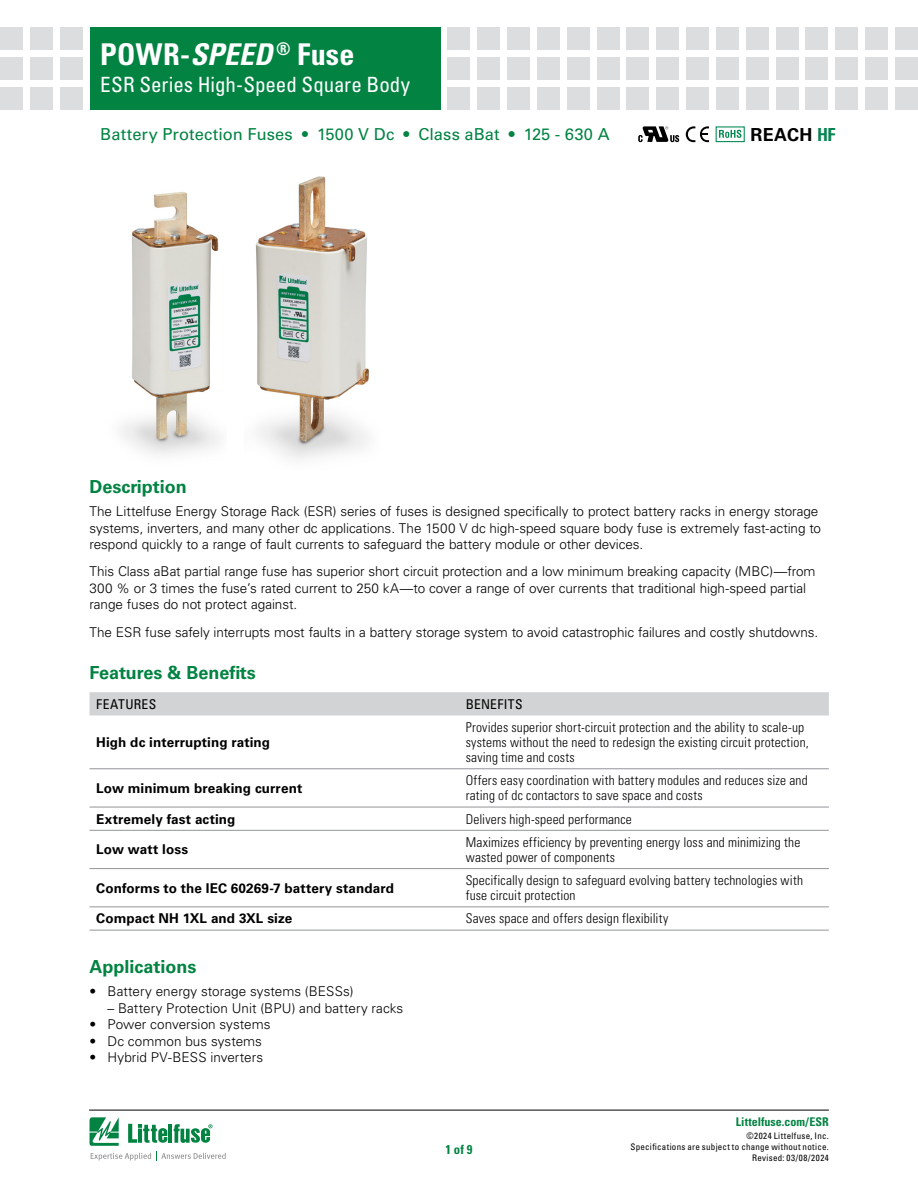
<style>
.page{position:relative;width:918px;height:1188px;background:#fff}
.page>*{position:absolute;margin:0;border:0;box-sizing:border-box;transform-origin:0 0}
.t1{font:700 condensed 30px "Univers LT Std";letter-spacing:.005em;color:#fff}
.t2{font:condensed 21px "Univers LT Std";color:#fff}
.FACTS_HEAD{font:700 18px "Univers LT Std";color:#028342}
.t3{font:700 18px "Univers LT Std";letter-spacing:.025em;color:#000}
.PRODUCT_SUBHEAD{font:16.5px "Univers LT Std";letter-spacing:.005em;color:#028342}
.Body_1{font:300 13.5px/16.5px "Univers LT Std";letter-spacing:-.005em;color:#000}
.Benefit_column_text{font:300 condensed 13.5px/15px "Univers LT Std";letter-spacing:.015em;color:#000}
.Feature_column_text{font:700 13.5px "Univers LT Std";letter-spacing:.005em;color:#000}
.F___B_header_text{font:condensed 13.5px "Univers LT Std";letter-spacing:.025em;color:#000}
.t4{font:700 condensed 12.75px "Univers LT Std";color:#028342}
.t5{font:700 condensed 12px "Univers LT Std";letter-spacing:.005em;color:#028342}
.t6{font:condensed 9px/10.8px "Univers LT Std";letter-spacing:.03em;color:#000;text-align:right}
.s1{font-style:italic}
.s2{font-stretch:condensed;color:#088454}
</style>
<div class="page">
<hr style="left:89px;top:1110px;width:740px;height:1px;background:#000">
<div style="left:90px;top:27px;width:351px;height:82px;background:#028342"></div>
<div style="left:60px;top:27px;width:23px;height:23px;background:#dcddde"></div>
<div style="left:60px;top:57px;width:23px;height:23px;background:#dcddde"></div>
<div style="left:60px;top:87px;width:23px;height:22px;background:#dcddde"></div>
<div style="left:30px;top:27px;width:23px;height:23px;background:#dcddde"></div>
<div style="left:30px;top:57px;width:23px;height:23px;background:#dcddde"></div>
<div style="left:30px;top:87px;width:23px;height:22px;background:#dcddde"></div>
<div style="left:0;top:27px;width:23px;height:23px;background:#dcddde"></div>
<div style="left:0;top:57px;width:23px;height:23px;background:#dcddde"></div>
<div style="left:0;top:87px;width:23px;height:22px;background:#dcddde"></div>
<div style="left:448px;top:27px;width:22px;height:23px;background:#dcddde"></div>
<div style="left:448px;top:57px;width:22px;height:23px;background:#dcddde"></div>
<div style="left:448px;top:87px;width:22px;height:22px;background:#dcddde"></div>
<div style="left:477px;top:27px;width:23px;height:23px;background:#dcddde"></div>
<div style="left:477px;top:57px;width:23px;height:23px;background:#dcddde"></div>
<div style="left:477px;top:87px;width:23px;height:22px;background:#dcddde"></div>
<div style="left:507px;top:27px;width:23px;height:23px;background:#dcddde"></div>
<div style="left:507px;top:57px;width:23px;height:23px;background:#dcddde"></div>
<div style="left:507px;top:87px;width:23px;height:22px;background:#dcddde"></div>
<div style="left:537px;top:27px;width:23px;height:23px;background:#dcddde"></div>
<div style="left:537px;top:57px;width:23px;height:23px;background:#dcddde"></div>
<div style="left:537px;top:87px;width:23px;height:22px;background:#dcddde"></div>
<div style="left:567px;top:27px;width:23px;height:23px;background:#dcddde"></div>
<div style="left:567px;top:57px;width:23px;height:23px;background:#dcddde"></div>
<div style="left:567px;top:87px;width:23px;height:22px;background:#dcddde"></div>
<div style="left:597px;top:27px;width:23px;height:23px;background:#dcddde"></div>
<div style="left:597px;top:57px;width:23px;height:23px;background:#dcddde"></div>
<div style="left:597px;top:87px;width:23px;height:22px;background:#dcddde"></div>
<div style="left:627px;top:27px;width:22px;height:23px;background:#dcddde"></div>
<div style="left:627px;top:57px;width:22px;height:23px;background:#dcddde"></div>
<div style="left:627px;top:87px;width:22px;height:22px;background:#dcddde"></div>
<div style="left:656px;top:27px;width:23px;height:23px;background:#dcddde"></div>
<div style="left:656px;top:57px;width:23px;height:23px;background:#dcddde"></div>
<div style="left:656px;top:87px;width:23px;height:22px;background:#dcddde"></div>
<div style="left:686px;top:27px;width:23px;height:23px;background:#dcddde"></div>
<div style="left:686px;top:57px;width:23px;height:23px;background:#dcddde"></div>
<div style="left:686px;top:87px;width:23px;height:22px;background:#dcddde"></div>
<div style="left:716px;top:27px;width:23px;height:23px;background:#dcddde"></div>
<div style="left:716px;top:57px;width:23px;height:23px;background:#dcddde"></div>
<div style="left:716px;top:87px;width:23px;height:22px;background:#dcddde"></div>
<div style="left:746px;top:27px;width:23px;height:23px;background:#dcddde"></div>
<div style="left:746px;top:57px;width:23px;height:23px;background:#dcddde"></div>
<div style="left:746px;top:87px;width:23px;height:22px;background:#dcddde"></div>
<div style="left:805px;top:27px;width:23px;height:23px;background:#dcddde"></div>
<div style="left:805px;top:57px;width:23px;height:23px;background:#dcddde"></div>
<div style="left:805px;top:87px;width:23px;height:22px;background:#dcddde"></div>
<div style="left:776px;top:27px;width:22px;height:23px;background:#dcddde"></div>
<div style="left:776px;top:57px;width:22px;height:23px;background:#dcddde"></div>
<div style="left:776px;top:87px;width:22px;height:22px;background:#dcddde"></div>
<div style="left:835px;top:27px;width:23px;height:23px;background:#dcddde"></div>
<div style="left:835px;top:57px;width:23px;height:23px;background:#dcddde"></div>
<div style="left:835px;top:87px;width:23px;height:22px;background:#dcddde"></div>
<div style="left:865px;top:27px;width:23px;height:23px;background:#dcddde"></div>
<div style="left:865px;top:57px;width:23px;height:23px;background:#dcddde"></div>
<div style="left:865px;top:87px;width:23px;height:22px;background:#dcddde"></div>
<div style="left:895px;top:27px;width:23px;height:23px;background:#dcddde"></div>
<div style="left:895px;top:57px;width:23px;height:23px;background:#dcddde"></div>
<div style="left:895px;top:87px;width:23px;height:22px;background:#dcddde"></div>
<svg style="left:90px;top:1117px;width:136px;height:44px"></svg>
<div style="left:90px;top:692px;width:739px;height:23px;background:#d1d3d4"></div>
<hr style="left:90px;top:768px;width:369px;height:1px;background:#939598">
<hr style="left:459px;top:768px;width:370px;height:1px;background:#939598">
<hr style="left:90px;top:807px;width:369px;height:1px;background:#939598">
<hr style="left:459px;top:807px;width:370px;height:1px;background:#939598">
<hr style="left:90px;top:830px;width:369px;height:1px;background:#939598">
<hr style="left:459px;top:830px;width:370px;height:1px;background:#939598">
<hr style="left:90px;top:868px;width:369px;height:1px;background:#939598">
<hr style="left:459px;top:868px;width:370px;height:1px;background:#939598">
<hr style="left:90px;top:906px;width:369px;height:1px;background:#939598">
<hr style="left:459px;top:906px;width:370px;height:1px;background:#939598">
<hr style="left:90px;top:930px;width:369px;height:1px;background:#939598">
<hr style="left:459px;top:930px;width:370px;height:1px;background:#939598">
<svg style="left:719px;top:130px;width:22px;height:8px"></svg>
<div style="left:716px;top:126px;width:29px;height:16px;border:1px solid #008752"></div>
<svg style="left:686px;top:126px;width:23px;height:16px"></svg>
<svg style="left:638px;top:126px;width:41px;height:16px"></svg>
<img style="left:121px;top:176px;width:248px;height:283px">
<h1 class="t1" style="left:100px;top:36px;width:256px">POWR-<span class="s1">SPEED</span> <sup>®</sup> Fuse</h1>
<h2 class="t2" style="left:100px;top:71px;width:311px">ESR Series High-Speed Square Body</h2>
<p class="PRODUCT_SUBHEAD" style="left:100px;top:125px;width:511px">Battery Protection Fuses • 1500 V Dc • Class aBat • 125 - 630 A</p>
<p class="t3" style="left:750px;top:124px;width:87px">REACH <span class="s2">HF</span></p>
<p class="FACTS_HEAD" style="left:90px;top:476px;width:99px">Description</p>
<p class="Body_1" style="left:90px;top:503px;width:733px">The Littelfuse Energy Storage Rack (ESR) series of fuses is designed specifically to protect battery racks in energy storage systems, inverters, and many other dc applications. The 1500 V dc high-speed square body fuse is extremely fast-acting to respond quickly to a range of fault currents to safeguard the battery module or other devices.</p>
<p class="Body_1" style="left:90px;top:563px;width:728px">This Class aBat partial range fuse has superior short circuit protection and a low minimum breaking capacity (MBC)—from<br>300 % or 3 times the fuse’s rated current to 250 kA—to cover a range of over currents that traditional high-speed partial range fuses do not protect against.</p>
<p class="Body_1" style="left:90px;top:624px;width:730px">The ESR fuse safely interrupts most faults in a battery storage system to avoid catastrophic failures and costly shutdowns.</p>
<p class="FACTS_HEAD" style="left:90px;top:662px;width:168px">Features &amp; Benefits</p>
<p class="F___B_header_text" style="left:96px;top:695px;width:61px">FEATURES</p>
<p class="F___B_header_text" style="left:466px;top:695px;width:58px">BENEFITS</p>
<p class="Feature_column_text" style="left:96px;top:734px;width:175px">High dc interrupting rating</p>
<p class="Benefit_column_text" style="left:466px;top:720px;width:344px">Provides superior short-circuit protection and the ability to scale-up systems without the need to redesign the existing circuit protection, saving time and costs</p>
<p class="Feature_column_text" style="left:96px;top:780px;width:208px">Low minimum breaking current</p>
<p class="Benefit_column_text" style="left:466px;top:773px;width:344px">Offers easy coordination with battery modules and reduces size and rating of dc contactors to save space and costs</p>
<p class="Feature_column_text" style="left:96px;top:811px;width:141px">Extremely fast acting</p>
<p class="Benefit_column_text" style="left:466px;top:811px;width:168px">Delivers high-speed performance</p>
<p class="Feature_column_text" style="left:96px;top:842px;width:93px">Low watt loss</p>
<p class="Benefit_column_text" style="left:466px;top:835px;width:336px">Maximizes efficiency by preventing energy loss and minimizing the wasted power of components</p>
<p class="Feature_column_text" style="left:96px;top:880px;width:299px">Conforms to the IEC 60269-7 battery standard</p>
<p class="Benefit_column_text" style="left:466px;top:873px;width:339px">Specifically design to safeguard evolving battery technologies with fuse circuit protection</p>
<p class="Feature_column_text" style="left:96px;top:911px;width:198px">Compact NH 1XL and 3XL size</p>
<p class="Benefit_column_text" style="left:466px;top:911px;width:204px">Saves space and offers design flexibility</p>
<p class="FACTS_HEAD" style="left:90px;top:956px;width:109px">Applications</p>
<p class="Body_1" style="left:90px;top:983px;width:266px">• Battery energy storage systems (BESSs)</p>
<p class="Body_1" style="left:108px;top:1000px;width:297px">– Battery Protection Unit (BPU) and battery racks</p>
<p class="Body_1" style="left:90px;top:1016px;width:183px">• Power conversion systems</p>
<p class="Body_1" style="left:90px;top:1033px;width:174px">• Dc common bus systems</p>
<p class="Body_1" style="left:90px;top:1049px;width:175px">• Hybrid PV-BESS inverters</p>
<p class="t4" style="left:445px;top:1142px;width:29px">1 of 9</p>
<p class="t5" style="left:736px;top:1115px;width:95px">Littelfuse.com/ESR</p>
<p class="t6" style="left:631px;top:1131px;width:200px">©2024 Littelfuse, Inc.<br>Specifications are subject to change without notice.<br>Revised: 03/08/2024</p>
</div>
